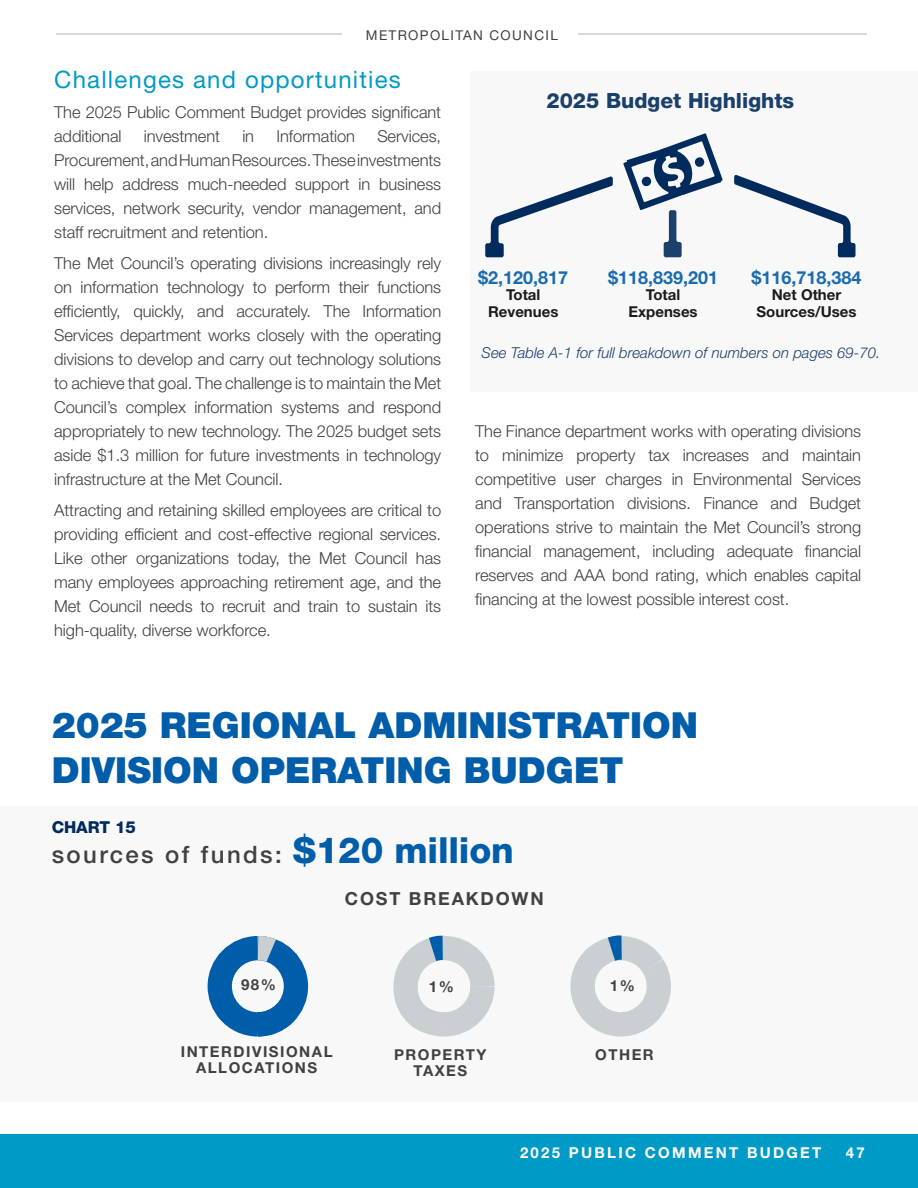
<style>
.page{position:relative;width:918px;height:1188px;background:#fff}
.page>*{position:absolute;margin:0;border:0;box-sizing:border-box;transform-origin:0 0}
.t1{font:900 36px/45px "Helvetica Neue LT Std";color:#005daa}
.t2{font:24px "Helvetica Neue LT Std";letter-spacing:.05em;color:#009ac7}
.t3{font:500 24px "Helvetica Neue LT Std";letter-spacing:.1em;color:#414042}
.t4{font:800 21px "Helvetica Neue LT Std";color:#002b5c}
.t5{font:700 18px "Helvetica Neue LT Std";color:#005daa}
.t6{font:700 18px "Helvetica Neue LT Std";letter-spacing:.1em;color:#414042}
.t7{font:300 16.5px/24px "Helvetica Neue LT Std";letter-spacing:-.005em;color:#414042;text-align:justify}
.t8{font:800 16.5px "Helvetica Neue LT Std";letter-spacing:-.005em;color:#002b5c}
.t9{font:700 15.15px "Helvetica Neue LT Std";color:#414042}
.t10{font:italic 300 15px "Helvetica Neue LT Std";color:#002b5c}
.t11{font:700 15px/16.5px "Helvetica Neue LT Std";color:#000;text-align:center}
.t12{font:700 15px/16.5px "Helvetica Neue LT Std";letter-spacing:.1em;color:#414042;text-align:center}
.t13{font:700 15px "Helvetica Neue LT Std";letter-spacing:.15em;color:#fff}
.t14{font:13.5px "Helvetica Neue LT Std";letter-spacing:.1em;color:#414042}
.s1{font-weight:800;font-size:36px;color:#005daa}
</style>
<div class="page">
<div style="left:0;top:1134px;width:918px;height:54px;background:#009ac7"></div>
<hr style="left:56px;top:33px;width:286px;height:2px;background:#cacfd2">
<hr style="left:578px;top:33px;width:289px;height:2px;background:#cacfd2">
<div style="left:0;top:806px;width:918px;height:295px;background:#f8f8f9"></div>
<svg style="left:207px;top:936px;width:102px;height:101px"></svg>
<svg style="left:393px;top:935px;width:102px;height:102px"></svg>
<svg style="left:570px;top:935px;width:101px;height:102px"></svg>
<div style="left:471px;top:71px;width:447px;height:321px;background:#f8f8f9"></div>
<svg style="left:485px;top:133px;width:371px;height:124px"></svg>
<p class="t14" style="left:366px;top:27px;width:193px">METROPOLITAN COUNCIL</p>
<h2 class="t2" style="left:54px;top:65px;width:348px">Challenges and opportunities</h2>
<p class="t7" style="left:54px;top:100px;width:389px">The 2025 Public Comment Budget provides significant additional</p>
<p class="t7" style="left:54px;top:124px;width:389px;text-indent:323px">Services, Procurement, and Human Resources. These investments will help address much-needed support in business services, network security, vendor management, and staff recruitment and retention.</p>
<p class="t7" style="left:54px;top:251px;width:389px">The Met Council’s operating divisions increasingly rely on information technology to perform their functions efficiently, quickly, and accurately. The Information Services department works closely with the operating divisions to develop and carry out technology solutions to achieve that goal. The challenge is to maintain the Met Council’s complex information systems and respond appropriately to new technology. The 2025 budget sets aside $1.3 million for future investments in technology infrastructure at the Met Council.</p>
<p class="t7" style="left:54px;top:498px;width:389px">Attracting and retaining skilled employees are critical to providing efficient and cost-effective regional services.<br>Like other organizations today, the Met Council has many employees approaching retirement age, and the Met Council needs to recruit and train to sustain its high-quality, diverse workforce.</p>
<p class="t7" style="left:144px;top:124px;width:78px">investment</p>
<p class="t7" style="left:242px;top:124px;width:13px">in</p>
<p class="t7" style="left:276px;top:124px;width:80px">Information</p>
<p class="t4" style="left:546px;top:88px;width:249px">2025 Budget Highlights</p>
<p class="t5" style="left:478px;top:266px;width:92px">$2,120,817</p>
<p class="t11" style="left:488px;top:286px;width:72px">Total<br>Revenues</p>
<p class="t10" style="left:482px;top:344px;width:400px">See Table A-1 for full breakdown of numbers on pages 69-70.</p>
<p class="t5" style="left:608px;top:266px;width:112px">$118,839,201</p>
<p class="t11" style="left:629px;top:286px;width:71px">Total<br>Expenses</p>
<p class="t5" style="left:752px;top:266px;width:112px">$116,718,384</p>
<p class="t11" style="left:757px;top:286px;width:102px">Net Other<br>Sources/Uses</p>
<p class="t7" style="left:475px;top:419px;width:388px">The Finance department works with operating divisions to minimize property tax increases and maintain competitive user charges in Environmental Services and Transportation divisions. Finance and Budget operations strive to maintain the Met Council’s strong financial management, including adequate financial reserves and AAA bond rating, which enables capital financing at the lowest possible interest cost.</p>
<h1 class="t1" style="left:52px;top:703px;width:648px">2025 REGIONAL ADMINISTRATION<br>DIVISION OPERATING BUDGET</h1>
<p class="t8" style="left:52px;top:817px;width:86px">CHART 15</p>
<h2 class="t3" style="left:52px;top:840px;width:464px">sources of funds: <span class="s1">$120 million</span></h2>
<p class="t6" style="left:345px;top:887px;width:200px">COST BREAKDOWN</p>
<p class="t9" style="left:241px;top:975px;width:37px">98%</p>
<p class="t9" style="left:429px;top:977px;width:27px">1%</p>
<p class="t9" style="left:610px;top:976px;width:27px">1%</p>
<p class="t12" style="left:181px;top:1043px;width:153px">INTERDIVISIONAL<br>ALLOCATIONS</p>
<p class="t12" style="left:394px;top:1046px;width:94px">PROPERTY<br>TAXES</p>
<p class="t12" style="left:595px;top:1046px;width:60px">OTHER</p>
<p class="t13" style="left:520px;top:1144px;width:303px">2025 PUBLIC COMMENT BUDGET</p>
<p class="t13" style="left:846px;top:1144px;width:20px">47</p>
</div>
